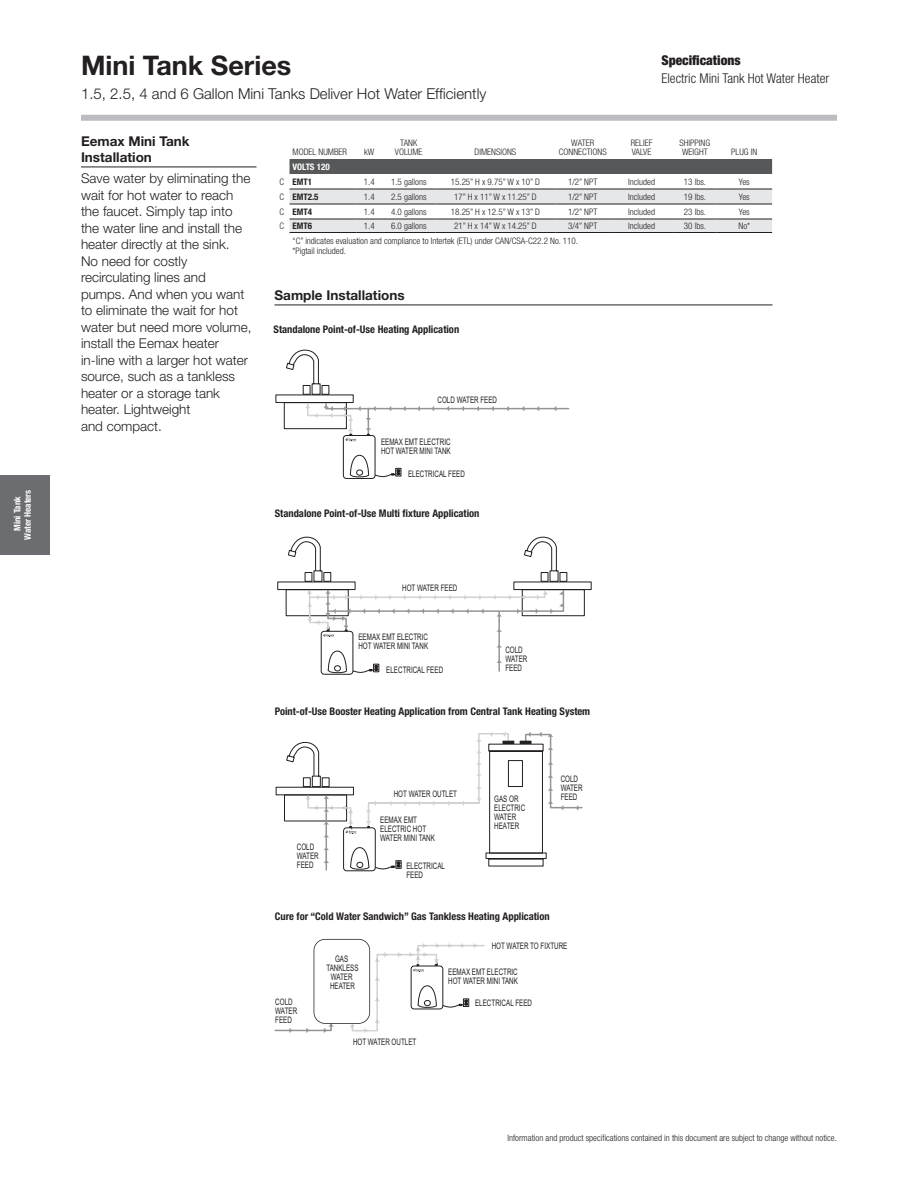
<style>
.page{position:relative;width:918px;height:1188px;background:#fff}
.page>*{position:absolute;margin:0;border:0;box-sizing:border-box;transform-origin:0 0}
.t1{font:700 27px "Helvetica Neue";color:#231f20}
.t2{font:300 15px "Helvetica Neue";color:#231f20}
._02_9_11_Lite{font:300 13.5px/16.5px "Helvetica Neue";color:#231f20}
._01_Header_w_Rule{font:700 13.5px/16.5px "Helvetica Neue";color:#231f20}
.t3{font:300 condensed 13.5px "Helvetica Neue";color:#231f20}
.t4{font:900 condensed 13.5px "Helvetica Neue";color:#231f20}
._6_6_Bold_Cond{font:700 condensed 10.5px "Helvetica Neue";color:#231f20}
.t5{font:9px/9px "Arial Narrow";color:#231f20;scale:.85 1}
._6_6_Lite_Cond{font:300 condensed 9px/9px "Helvetica Neue";color:#231f20;text-align:center}
.LEGAL{font:300 condensed 9px/10.5px "Helvetica Neue";color:#231f20}
.TABS{font:700 condensed 9px/10.5px "Helvetica Neue";color:#fff;text-align:center}
._6_6_Bold_Cond-2{font:700 condensed 9px "Helvetica Neue";color:#231f20}
._6_6_Bold_Cond-3{font:700 condensed 9px "Helvetica Neue";color:#fff}
</style>
<div class="page">
<div style="left:81px;top:115px;width:756px;height:6px;background:#bcbdc0"></div>
<svg style="left:289px;top:159px;width:483px;height:74px"></svg>
<hr style="left:382px;top:232px;width:54px;height:1px;background:#231f20">
<hr style="left:436px;top:232px;width:119px;height:1px;background:#231f20">
<hr style="left:555px;top:232px;width:55px;height:1px;background:#231f20">
<hr style="left:610px;top:232px;width:63px;height:1px;background:#231f20">
<hr style="left:673px;top:232px;width:44px;height:1px;background:#231f20">
<hr style="left:717px;top:232px;width:55px;height:1px;background:#231f20">
<hr style="left:81px;top:167px;width:175px;height:1px;background:#231f20">
<div style="left:276px;top:395px;width:78px;height:8px;border:1px solid #231f20"></div>
<div style="left:343px;top:435px;width:32px;height:44px;border:1px solid #231f20;border-radius:3px"></div>
<svg style="left:350px;top:455px;width:52px;height:23px"></svg>
<svg style="left:284px;top:350px;width:286px;height:92px"></svg>
<svg style="left:274px;top:939px;width:211px;height:94px"></svg>
<div style="left:276px;top:787px;width:78px;height:8px;border:1px solid #231f20"></div>
<div style="left:343px;top:827px;width:33px;height:44px;border:1px solid #231f20;border-radius:3px"></div>
<hr style="left:498px;top:612px;width:2px;height:59px;background:#939598">
<div style="left:513px;top:582px;width:79px;height:8px;border:1px solid #231f20"></div>
<div style="left:277px;top:582px;width:78px;height:8px;border:1px solid #231f20"></div>
<div style="left:321px;top:631px;width:32px;height:44px;border:1px solid #231f20;border-radius:3px"></div>
<svg style="left:327px;top:650px;width:53px;height:23px"></svg>
<svg style="left:285px;top:536px;width:300px;height:102px"></svg>
<svg style="left:284px;top:732px;width:299px;height:138px"></svg>
<hr style="left:274px;top:305px;width:498px;height:1px;background:#231f20">
<div style="left:0;top:475px;width:50px;height:79px;background:#6c6d70"></div>
<p class="TABS" style="left:12px;top:540px;width:52px;rotate:-90deg">Mini Tank<br>Water Heaters</p>
<p class="t1" style="left:81px;top:49px;width:212px">Mini Tank Series</p>
<p class="t2" style="left:81px;top:85px;width:407px">1.5, 2.5, 4 and 6 Gallon Mini Tanks Deliver Hot Water Efficiently</p>
<p class="t4" style="left:662px;top:52px;width:81px">Specifications</p>
<p class="t3" style="left:662px;top:70px;width:169px">Electric Mini Tank Hot Water Heater</p>
<p class="_01_Header_w_Rule" style="left:81px;top:132px;width:110px">Eemax Mini Tank<br>Installation</p>
<p class="_02_9_11_Lite" style="left:81px;top:170px;width:172px">Save water by eliminating the wait for hot water to reach the faucet. Simply tap into the water line and install the heater directly at the sink.<br>No need for costly recirculating lines and pumps. And when you want to eliminate the wait for hot water but need more volume, install the Eemax heater in-line with a larger hot water source, such as a tankless heater or a storage tank heater. Lightweight<br>and compact.</p>
<p class="_6_6_Lite_Cond" style="left:292px;top:147px;width:56px">MODEL NUMBER</p>
<p class="_6_6_Lite_Cond" style="left:364px;top:147px;width:12px">kW</p>
<p class="_6_6_Lite_Cond" style="left:395px;top:138px;width:29px">TANK<br>VOLUME</p>
<p class="_6_6_Lite_Cond" style="left:475px;top:147px;width:43px">DIMENSIONS</p>
<p class="_6_6_Lite_Cond" style="left:559px;top:138px;width:49px">WATER<br>CONNECTIONS</p>
<p class="_6_6_Lite_Cond" style="left:631px;top:138px;width:23px;text-align:left">RELIEF<br>VALVE</p>
<p class="_6_6_Lite_Cond" style="left:680px;top:138px;width:32px;text-align:left">SHIPPING<br>WEIGHT</p>
<p class="_6_6_Lite_Cond" style="left:731px;top:147px;width:28px">PLUG IN</p>
<p class="_6_6_Bold_Cond-3" style="left:292px;top:161px;width:39px">VOLTS 120</p>
<p class="_6_6_Lite_Cond" style="left:280px;top:177px;width:6px">C</p>
<p class="_6_6_Bold_Cond-2" style="left:292px;top:176px;width:21px">EMT1</p>
<p class="_6_6_Lite_Cond" style="left:364px;top:177px;width:12px">1.4</p>
<p class="_6_6_Lite_Cond" style="left:391px;top:177px;width:37px">1.5 gallons</p>
<p class="_6_6_Lite_Cond" style="left:451px;top:177px;width:91px">15.25” H x 9.75” W x 10” D</p>
<p class="_6_6_Lite_Cond" style="left:568px;top:177px;width:31px">1/2” NPT</p>
<p class="_6_6_Lite_Cond" style="left:628px;top:177px;width:28px">Included</p>
<p class="_6_6_Lite_Cond" style="left:684px;top:177px;width:24px">13 lbs.</p>
<p class="_6_6_Lite_Cond" style="left:739px;top:177px;width:12px">Yes</p>
<p class="_6_6_Lite_Cond" style="left:280px;top:192px;width:6px">C</p>
<p class="_6_6_Bold_Cond-2" style="left:292px;top:191px;width:28px">EMT2.5</p>
<p class="_6_6_Lite_Cond" style="left:364px;top:192px;width:12px">1.4</p>
<p class="_6_6_Lite_Cond" style="left:391px;top:192px;width:37px">2.5 gallons</p>
<p class="_6_6_Lite_Cond" style="left:454px;top:192px;width:84px">17” H x 11” W x 11.25” D</p>
<p class="_6_6_Lite_Cond" style="left:568px;top:192px;width:31px">1/2” NPT</p>
<p class="_6_6_Lite_Cond" style="left:628px;top:192px;width:28px">Included</p>
<p class="_6_6_Lite_Cond" style="left:684px;top:192px;width:24px">19 lbs.</p>
<p class="_6_6_Lite_Cond" style="left:739px;top:192px;width:12px">Yes</p>
<p class="_6_6_Lite_Cond" style="left:280px;top:207px;width:6px">C</p>
<p class="_6_6_Bold_Cond-2" style="left:292px;top:206px;width:21px">EMT4</p>
<p class="_6_6_Lite_Cond" style="left:364px;top:207px;width:12px">1.4</p>
<p class="_6_6_Lite_Cond" style="left:391px;top:207px;width:37px">4.0 gallons</p>
<p class="_6_6_Lite_Cond" style="left:451px;top:207px;width:91px">18.25” H x 12.5” W x 13” D</p>
<p class="_6_6_Lite_Cond" style="left:568px;top:207px;width:31px">1/2” NPT</p>
<p class="_6_6_Lite_Cond" style="left:628px;top:207px;width:28px">Included</p>
<p class="_6_6_Lite_Cond" style="left:684px;top:207px;width:24px">23 lbs.</p>
<p class="_6_6_Lite_Cond" style="left:739px;top:207px;width:12px">Yes</p>
<p class="_6_6_Lite_Cond" style="left:280px;top:222px;width:6px">C</p>
<p class="_6_6_Bold_Cond-2" style="left:292px;top:221px;width:21px">EMT6</p>
<p class="_6_6_Lite_Cond" style="left:364px;top:222px;width:12px">1.4</p>
<p class="_6_6_Lite_Cond" style="left:391px;top:222px;width:37px">6.0 gallons</p>
<p class="_6_6_Lite_Cond" style="left:454px;top:222px;width:84px">21” H x 14” W x 14.25” D</p>
<p class="_6_6_Lite_Cond" style="left:568px;top:222px;width:31px">3/4” NPT</p>
<p class="_6_6_Lite_Cond" style="left:628px;top:222px;width:28px">Included</p>
<p class="_6_6_Lite_Cond" style="left:684px;top:222px;width:24px">30 lbs.</p>
<p class="_6_6_Lite_Cond" style="left:739px;top:222px;width:13px">No*</p>
<p class="LEGAL" style="left:292px;top:235px;width:287px">“C” indicates evaluation and compliance to Intertek (ETL) under CAN/CSA-C22.2 No. 110. *Pigtail included.</p>
<p class="_01_Header_w_Rule" style="left:274px;top:287px;width:132px">Sample Installations</p>
<p class="_6_6_Bold_Cond" style="left:274px;top:323px;width:187px">Standalone Point-of-Use Heating Application</p>
<p class="t5" style="left:438px;top:395px;width:72px">COLD WATER FEED</p>
<p class="t5" style="left:381px;top:437px;width:84px">EEMAX EMT ELECTRIC<br>HOT WATER MINI TANK</p>
<p class="t5" style="left:408px;top:469px;width:68px">ELECTRICAL FEED</p>
<p class="_6_6_Bold_Cond" style="left:275px;top:507px;width:206px">Standalone Point-of-Use Multi fixture Application</p>
<p class="t5" style="left:402px;top:583px;width:67px">HOT WATER FEED</p>
<p class="t5" style="left:358px;top:632px;width:84px">EEMAX EMT ELECTRIC<br>HOT WATER MINI TANK</p>
<p class="t5" style="left:505px;top:645px;width:27px">COLD<br>WATER</p>
<p class="t5" style="left:386px;top:665px;width:68px">ELECTRICAL FEED</p>
<p class="t5" style="left:505px;top:663px;width:21px">FEED</p>
<p class="_6_6_Bold_Cond" style="left:275px;top:705px;width:317px">Point-of-Use Booster Heating Application from Central Tank Heating System</p>
<p class="t5" style="left:297px;top:842px;width:27px">COLD<br>WATER<br>FEED</p>
<p class="t5" style="left:394px;top:789px;width:76px">HOT WATER OUTLET</p>
<p class="t5" style="left:380px;top:815px;width:66px">EEMAX EMT<br>ELECTRIC HOT<br>WATER MINI TANK</p>
<p class="t5" style="left:406px;top:861px;width:47px">ELECTRICAL<br>FEED</p>
<p class="t5" style="left:494px;top:794px;width:38px">GAS OR<br>ELECTRIC<br>WATER<br>HEATER</p>
<p class="t5" style="left:561px;top:774px;width:27px">COLD<br>WATER<br>FEED</p>
<p class="_6_6_Bold_Cond" style="left:275px;top:910px;width:276px">Cure for “Cold Water Sandwich” Gas Tankless Heating Application</p>
<p class="t5" style="left:275px;top:997px;width:27px">COLD<br>WATER<br>FEED</p>
<p class="t5" style="left:326px;top:954px;width:40px;text-align:center">GAS<br>TANKLESS<br>WATER<br>HEATER</p>
<p class="t5" style="left:353px;top:1037px;width:76px">HOT WATER OUTLET</p>
<p class="t5" style="left:492px;top:941px;width:91px">HOT WATER TO FIXTURE</p>
<p class="t5" style="left:448px;top:967px;width:84px">EEMAX EMT ELECTRIC<br>HOT WATER MINI TANK</p>
<p class="t5" style="left:475px;top:998px;width:68px">ELECTRICAL FEED</p>
<p class="LEGAL" style="left:507px;top:1133px;width:331px">Information and product specifications contained in this document are subject to change without notice.</p>
</div>
